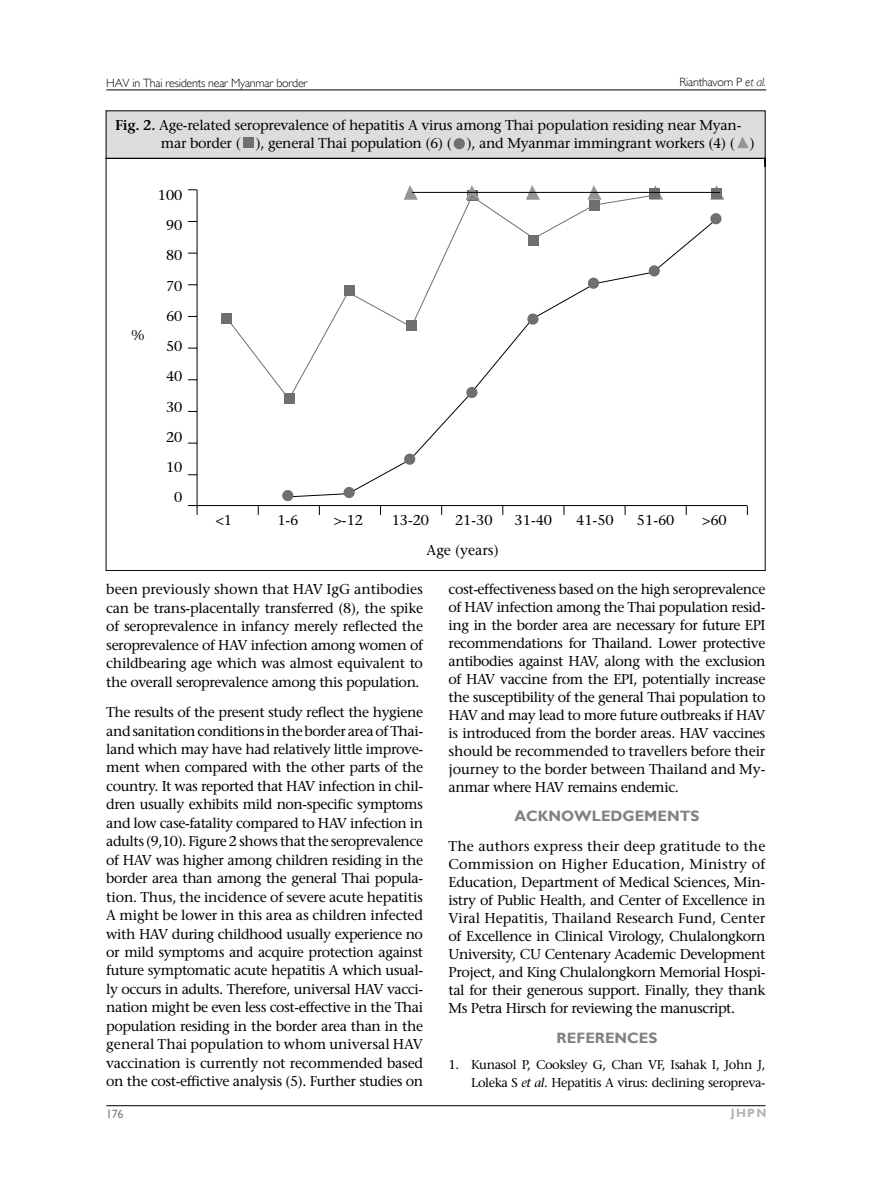
<style>
.page{position:relative;width:893px;height:1191px;background:#fff}
.page>*{position:absolute;margin:0;border:0;box-sizing:border-box;transform-origin:0 0}
.t1{font:700 15px "Gill Sans";color:#808285}
.t2{font:500 14.25px/18.5px "Stone Serif Std";letter-spacing:-.02em;color:#000;text-align:justify}
.t3{font:500 14.25px/30.3px "Stone Serif Std";color:#000;text-align:right}
.t4{font:500 12.75px/18.3px "Stone Serif Std";letter-spacing:-.03em;color:#000;text-align:right}
.t5{font:300 12px "Gill Sans";letter-spacing:-.02em;color:#000}
.t6{font:700 12px "Gill Sans";color:#b2b4b6}
.t7{font:12px "Gill Sans";color:#808285}
.s1{font-style:italic}
.s2{font-weight:600}
</style>
<div class="page">
<hr style="left:106px;top:90px;width:660px;height:1px;background:#000">
<hr style="left:106px;top:1105px;width:659px;height:1px;background:#000">
<svg style="left:106px;top:167px;width:659px;height:404px"></svg>
<div style="left:222px;top:313px;width:10px;height:10px;background:#6d6f71"></div>
<svg style="left:404px;top:185px;width:14px;height:10px"></svg>
<svg style="left:466px;top:185px;width:14px;height:10px"></svg>
<svg style="left:526px;top:185px;width:14px;height:10px"></svg>
<svg style="left:106px;top:111px;width:659px;height:56px;background:#dadbdb"></svg>
<svg style="left:587px;top:185px;width:15px;height:10px"></svg>
<svg style="left:649px;top:185px;width:14px;height:15px"></svg>
<svg style="left:710px;top:185px;width:14px;height:15px"></svg>
<div style="left:650px;top:188px;width:10px;height:10px;background:#6d6f71"></div>
<div style="left:711px;top:188px;width:11px;height:10px;background:#6d6f71"></div>
<svg style="left:229px;top:195px;width:426px;height:205px"></svg>
<hr style="left:412px;top:192px;width:308px;height:1px;background:#000">
<svg style="left:284px;top:218px;width:434px;height:279px"></svg>
<div style="left:710px;top:213px;width:11px;height:11px;background:#6d6f71;border-radius:50%"></div>
<div style="left:649px;top:265px;width:11px;height:11px;background:#6d6f71;border-radius:50%"></div>
<div style="left:588px;top:278px;width:11px;height:11px;background:#6d6f71;border-radius:50%"></div>
<div style="left:454px;top:138px;width:11px;height:11px;background:#6d6f71;border-radius:50%"></div>
<div style="left:527px;top:313px;width:12px;height:12px;background:#6d6f71;border-radius:50%"></div>
<div style="left:466px;top:387px;width:11px;height:11px;background:#6d6f71;border-radius:50%"></div>
<div style="left:404px;top:453px;width:11px;height:12px;background:#6d6f71;border-radius:50%"></div>
<div style="left:344px;top:487px;width:11px;height:11px;background:#6d6f71;border-radius:50%"></div>
<div style="left:282px;top:490px;width:11px;height:11px;background:#6d6f71;border-radius:50%"></div>
<hr style="left:188px;top:505px;width:559px;height:1px;background:#000">
<hr style="left:197px;top:190px;width:1px;height:325px;background:#000">
<div style="left:243px;top:138px;width:11px;height:10px;background:#6d6f71"></div>
<p class="t5" style="left:106px;top:76px;width:203px">HAV in Thai residents near Myanmar border</p>
<p class="t5" style="left:679px;top:75px;width:88px">Rianthavorn P <span class="s1">et al.</span></p>
<p class="t2" style="left:161px;top:116px;width:595px;line-height:18px;text-indent:-46px"><span class="s2">Fig. 2.</span> Age-related seroprevalence of hepatitis A virus among Thai population residing near Myan&shy;mar border ( ), general Thai population (6) ( ), and Myanmar immingrant workers (4) ( )</p>
<p class="t2" style="left:132px;top:326px;width:14px">%</p>
<p class="t3" style="left:158px;top:180px;width:26px">100<br>90<br>80<br>70<br>60<br>50<br>40<br>30<br>20<br>10<br>0</p>
<p class="t2" style="left:216px;top:510px;width:18px">&lt;1</p>
<p class="t2" style="left:277px;top:510px;width:23px">1-6</p>
<p class="t2" style="left:334px;top:510px;width:31px">&gt;-12</p>
<p class="t2" style="left:392px;top:510px;width:39px">13-20</p>
<p class="t2" style="left:455px;top:510px;width:39px">21-30</p>
<p class="t2" style="left:515px;top:510px;width:39px">31-40</p>
<p class="t3" style="left:427px;top:535px;width:74px">Age (years)</p>
<p class="t2" style="left:576px;top:510px;width:39px">41-50</p>
<p class="t2" style="left:637px;top:510px;width:39px">51-60</p>
<p class="t2" style="left:702px;top:510px;width:26px">&gt;60</p>
<p class="t2" style="left:106px;top:580px;width:318px">been previously shown that HAV IgG antibodies can be trans-placentally transferred (8), the spike of seroprevalence in infancy merely reflected the seroprevalence of HAV infection among women of childbearing age which was almost equivalent to the overall seroprevalence among this population.</p>
<p class="t2" style="left:106px;top:703px;width:318px">The results of the present study reflect the hygiene and sanitation conditions in the border area of Thai&shy;land which may have had relatively little improve&shy;ment when compared with the other parts of the country. It was reported that HAV infection in chil&shy;dren usually exhibits mild non-specific symptoms and low case-fatality compared to HAV infection in adults (9,10). Figure 2 shows that the seroprevalence of HAV was higher among children residing in the border area than among the general Thai popula&shy;tion. Thus, the incidence of severe acute hepatitis A might be lower in this area as children infected with HAV during childhood usually experience no or mild symptoms and acquire protection against future symptomatic acute hepatitis A which usual&shy;ly occurs in adults. Therefore, universal HAV vacci&shy;nation might be even less cost-effective in the Thai population residing in the border area than in the general Thai population to whom universal HAV vaccination is currently not recommended based on the cost-effictive analysis (5). Further studies on</p>
<p class="t2" style="left:449px;top:580px;width:318px;line-height:18px">cost-effectiveness based on the high seroprevalence of HAV infection among the Thai population resid&shy;ing in the border area are necessary for future EPI recommendations for Thailand. Lower protective antibodies against HAV, along with the exclusion of HAV vaccine from the EPI, potentially increase the susceptibility of the general Thai population to HAV and may lead to more future outbreaks if HAV is introduced from the border areas. HAV vaccines should be recommended to travellers before their journey to the border between Thailand and My&shy;anmar where HAV remains endemic.</p>
<p class="t1" style="left:514px;top:807px;width:187px">ACKNOWLEDGEMENTS</p>
<p class="t2" style="left:449px;top:837px;width:318px;line-height:18px">The authors express their deep gratitude to the Commission on Higher Education, Ministry of Education, Department of Medical Sciences, Min&shy;istry of Public Health, and Center of Excellence in Viral Hepatitis, Thailand Research Fund, Center of Excellence in Clinical Virology, Chulalongkorn University, CU Centenary Academic Development Project, and King Chulalongkorn Memorial Hospi&shy;tal for their generous support. Finally, they thank Ms Petra Hirsch for reviewing the manuscript.</p>
<p class="t1" style="left:557px;top:1028px;width:102px">REFERENCES</p>
<p class="t4" style="left:449px;top:1055px;width:318px">1. Kunasol P, Cooksley G, Chan VF, Isahak I, John J,<br>Loleka S <span class="s1">et al.</span> Hepatitis A virus: declining seropreva-</p>
<p class="t7" style="left:106px;top:1106px;width:19px">176</p>
<p class="t6" style="left:731px;top:1105px;width:37px">JHPN</p>
</div>
